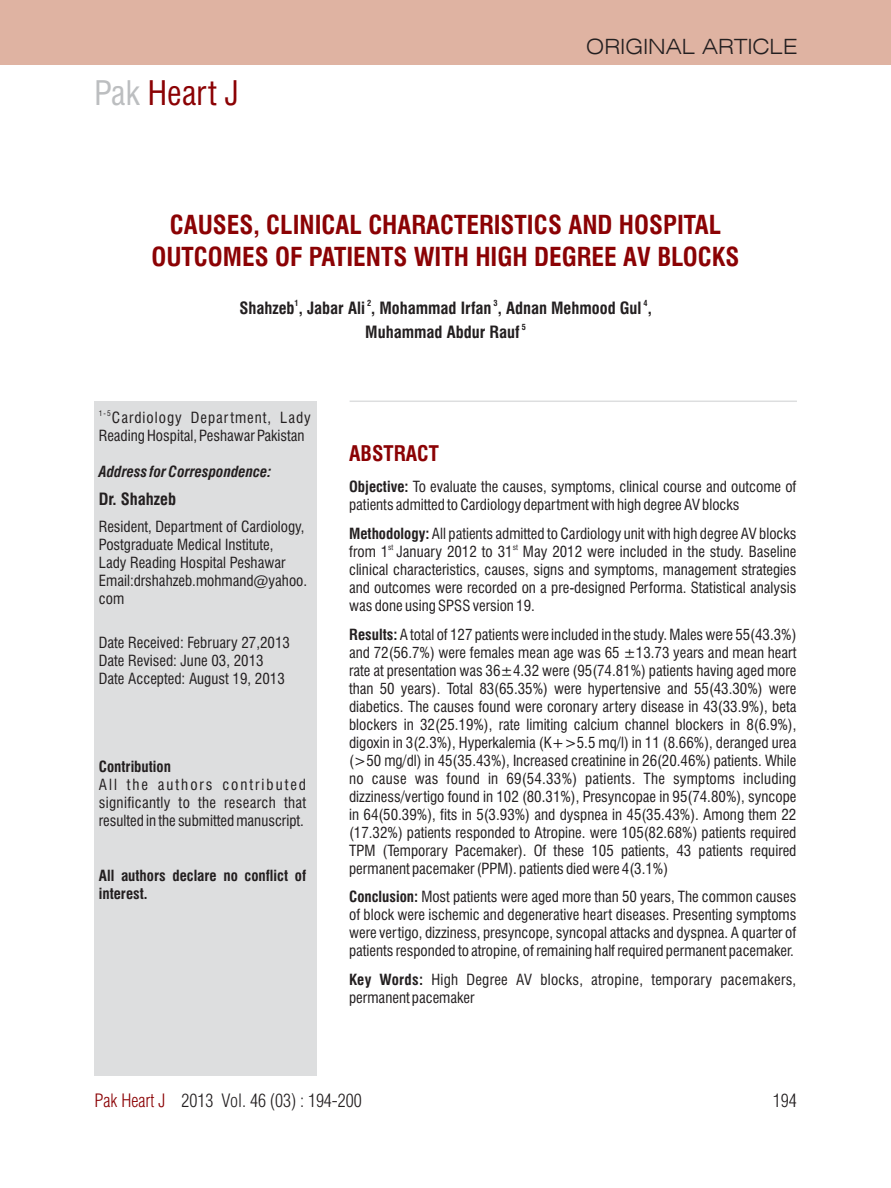
<style>
.page{position:relative;width:891px;height:1188px;background:#fff}
.page>*{position:absolute;margin:0;border:0;box-sizing:border-box;transform-origin:0 0}
.t1{font:condensed 33px "Swiss 721 BT";color:#8b0204}
.t2{font:700 condensed 25.5px/31.8px "Swiss 721 BT";color:#8b0204;text-align:center}
.t3{font:300 expanded 21px "Swiss 721 BT";color:#231f20}
.t4{font:700 condensed 21px "Swiss 721 BT";color:#8b0204}
.t5{font:18px "Switzerland Cond Light Plain";color:#231f20}
.t6{font:700 condensed 16.5px "Swiss 721 BT";color:#231f20}
.t7{font:condensed 15px/18px "Swiss 721 BT";color:#231f20}
.t8{font:condensed 15px/18px "Swiss 721 BT";letter-spacing:.02em;color:#231f20}
.t9{font:700 condensed 15px/18px "Swiss 721 BT";color:#231f20}
.t10{font:italic 700 condensed 15px "Swiss 721 BT";color:#231f20}
.t11{font:700 condensed 8.25px "Swiss 721 BT";color:#231f20}
.t12{font:condensed 7.5px "Swiss 721 BT";color:#231f20}
.s1{color:#bcbec0}
.s2{font-weight:700}
.s3{color:#8b0204}
</style>
<div class="page">
<div style="left:0;top:0;width:891px;height:65px;background:#dfb3a2"></div>
<div style="left:94px;top:401px;width:223px;height:674px;background:#dddedf"></div>
<hr style="left:350px;top:401px;width:447px;height:1px;background:#dddedf">
<h1 class="t1" style="left:94px;top:80px;width:146px"><span class="s1">Pak</span> Heart J</h1>
<h3 class="t3" style="left:586px;top:38px;width:213px">ORIGINAL ARTICLE</h3>
<h2 class="t2" style="left:151px;top:212px;width:590px">CAUSES, CLINICAL CHARACTERISTICS AND HOSPITAL<br>OUTCOMES OF PATIENTS WITH HIGH DEGREE AV BLOCKS</h2>
<p class="t11" style="left:295px;top:300px;width:6px">1</p>
<p class="t11" style="left:367px;top:300px;width:6px">2</p>
<p class="t11" style="left:494px;top:300px;width:6px">3</p>
<p class="t11" style="left:644px;top:300px;width:6px">4</p>
<p class="t6" style="left:239px;top:302px;width:414px">Shahzeb , Jabar Ali , Mohammad Irfan , Adnan Mehmood Gul ,</p>
<p class="t11" style="left:522px;top:324px;width:6px">5</p>
<p class="t6" style="left:365px;top:326px;width:156px">Muhammad Abdur Rauf</p>
<p class="t12" style="left:99px;top:410px;width:13px">1-5</p>
<p class="t7" style="left:99px;top:410px;width:214px;text-indent:13px">Cardiology Department, Lady<br>Reading Hospital, Peshawar Pakistan</p>
<p class="t10" style="left:99px;top:466px;width:174px">Address for Correspondence:</p>
<p class="t6" style="left:99px;top:493px;width:79px">Dr. Shahzeb</p>
<p class="t7" style="left:99px;top:519px;width:210px">Resident, Department of Cardiology,<br>Postgraduate Medical Institute,<br>Lady Reading Hospital Peshawar<br>Email:drshahzeb.mohmand@yahoo. com</p>
<p class="t7" style="left:99px;top:635px;width:193px">Date Received: February 27,2013<br>Date Revised: June 03, 2013<br>Date Accepted: August 19, 2013</p>
<p class="t9" style="left:99px;top:759px;width:74px">Contribution</p>
<p class="t7" style="left:99px;top:777px;width:209px;text-align:justify">All the authors contributed significantly to the research that resulted in the submitted manuscript.</p>
<p class="t9" style="left:99px;top:868px;width:209px">All authors declare no conflict of interest.</p>
<h3 class="t4" style="left:349px;top:445px;width:91px">ABSTRACT</h3>
<p class="t7" style="left:349px;top:479px;width:449px"><span class="s2">Objective:</span> To evaluate the causes, symptoms, clinical course and outcome of patients admitted to Cardiology department with high degree AV blocks</p>
<p class="t7" style="left:349px;top:526px;width:449px"><span class="s2">Methodology:</span> All patients admitted to Cardiology unit with high degree AV blocks</p>
<p class="t12" style="left:388px;top:544px;width:7px">st</p>
<p class="t12" style="left:513px;top:544px;width:7px">st</p>
<p class="t7" style="left:349px;top:544px;width:449px;text-align:justify">from 1 January 2012 to 31 May 2012 were included in the study. Baseline clinical characteristics, causes, signs and symptoms, management strategies and outcomes were recorded on a pre-designed Performa. Statistical analysis was done using SPSS version 19.</p>
<p class="t7" style="left:349px;top:627px;width:449px;text-align:justify"><span class="s2">Results:</span> A total of 127 patients were included in the study. Males were 55(43.3%) and 72(56.7%) were females mean age was 65 ±13.73 years and mean heart rate at presentation was 36±4.32 were (95(74.81%) patients having aged more than 50 years). Total 83(65.35%) were hypertensive and 55(43.30%) were diabetics. The causes found were coronary artery disease in 43(33.9%), beta blockers in 32(25.19%), rate limiting calcium channel blockers in 8(6.9%), digoxin in 3(2.3%), Hyperkalemia (K+&gt;5.5 mq/l) in 11 (8.66%), deranged urea (&gt;50 mg/dl) in 45(35.43%), Increased creatinine in 26(20.46%) patients. While no cause was found in 69(54.33%) patients. The symptoms including dizziness/vertigo found in 102 (80.31%), Presyncopae in 95(74.80%), syncope in 64(50.39%), fits in 5(3.93%) and dyspnea in 45(35.43%). Among them 22 (17.32%) patients responded to Atropine. were 105(82.68%) patients required TPM (Temporary Pacemaker). Of these 105 patients, 43 patients required permanent pacemaker (PPM). patients died were 4(3.1%)</p>
<p class="t7" style="left:349px;top:889px;width:449px;text-align:justify"><span class="s2">Conclusion:</span> Most patients were aged more than 50 years, The common causes of block were ischemic and degenerative heart diseases. Presenting symptoms were vertigo, dizziness, presyncope, syncopal attacks and dyspnea. A quarter of patients responded to atropine, of remaining half required permanent pacemaker.</p>
<p class="t8" style="left:349px;top:972px;width:449px"><span class="s2">Key Words:</span> High Degree AV blocks, atropine, temporary pacemakers, permanent pacemaker</p>
<p class="t5" style="left:94px;top:1094px;width:269px"><span class="s3">Pak Heart J</span> 2013 Vol. 46 (03) : 194-200</p>
<p class="t5" style="left:773px;top:1094px;width:25px">194</p>
</div>
